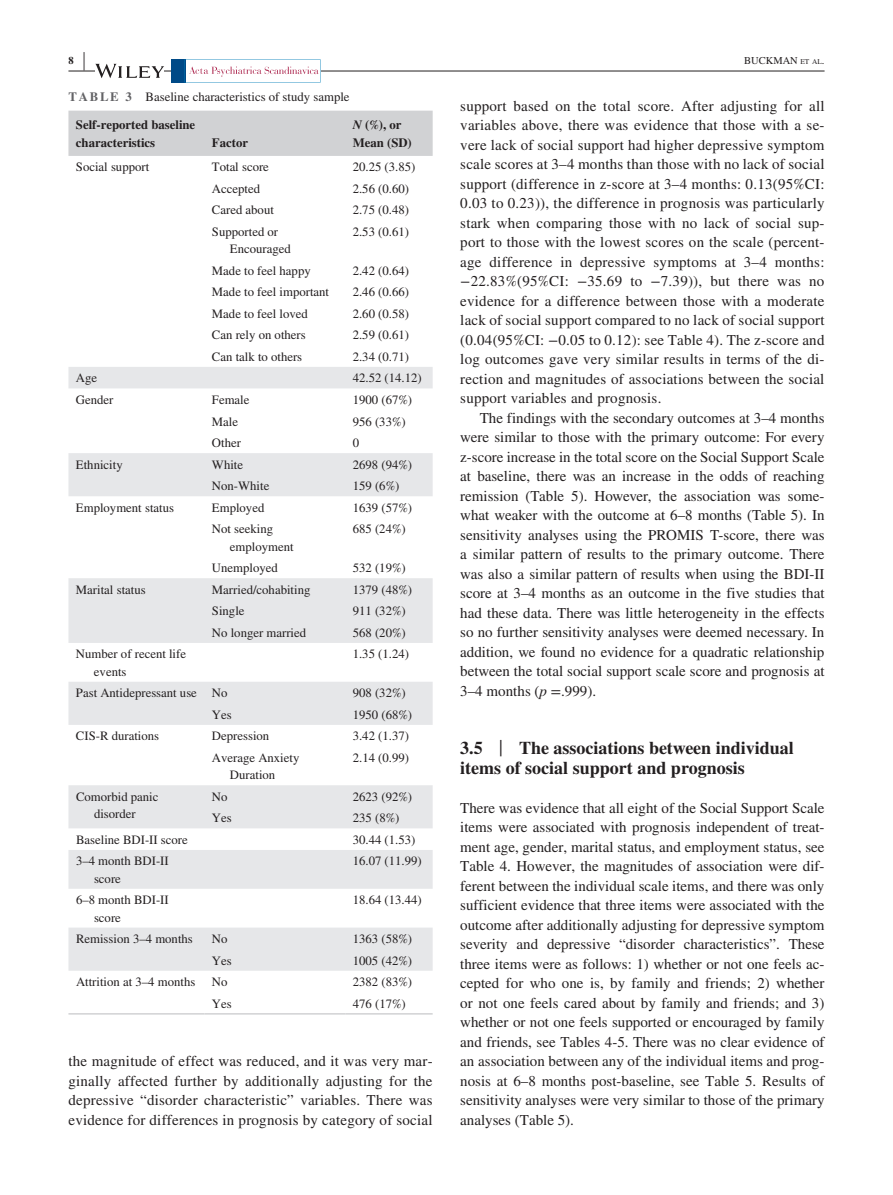
<style>
.page{position:relative;width:893px;height:1195px;background:#fff}
.page>*{position:absolute;margin:0;border:0;box-sizing:border-box;transform-origin:0 0}
.t1{font:700 25.95px "STIX";color:#231f20;scale:.36 1}
.t2{font:700 18px/19.5px "STIX";color:#231f20}
.t3{font:15px/19.5px "STIX";letter-spacing:.015em;color:#231f20;text-align:justify}
.t4{font:12.75px/17.2px "STIX";color:#231f20}
.t5{font:700 12.75px/17.2px "STIX";color:#231f20}
.t6{font:10.5px "STIX";color:#231f20}
.t7{font:700 10.5px "STIX";color:#231f20}
.s1{font-size:7.35px}
.s2{font-weight:700;color:#636366}
.s3{font-style:italic}
.s4{font-weight:400;font-size:23.7px}
</style>
<div class="page">
<hr style="left:68px;top:71px;width:756px;height:1px;background:#231f20">
<svg style="left:95px;top:64px;width:69px;height:14px"></svg>
<div style="left:172px;top:59px;width:14px;height:24px;background:#004a87"></div>
<svg style="left:185px;top:59px;width:136px;height:24px"></svg>
<div style="left:68px;top:111px;width:365px;height:45px;background:#d1d2d4"></div>
<svg style="left:68px;top:367px;width:365px;height:604px"></svg>
<hr style="left:68px;top:1013px;width:136px;height:1px;background:#d1d2d4">
<hr style="left:204px;top:1013px;width:141px;height:1px;background:#d1d2d4">
<hr style="left:345px;top:1013px;width:88px;height:1px;background:#d1d2d4">
<p class="t7" style="left:68px;top:54px;width:7px">8</p>
<h1 class="t1" style="left:83px;top:46px;width:7px">|</h1>
<p class="t6" style="left:744px;top:53px;width:82px">BUCKMAN <span class="s1">et al</span>.</p>
<p class="t4" style="left:68px;top:89px;width:283px"><span class="s2">TABLE 3</span> Baseline characteristics of study sample</p>
<p class="t5" style="left:76px;top:116px;width:121px">Self-reported baseline characteristics</p>
<p class="t5" style="left:353px;top:116px;width:61px"><span class="s3">N</span> (%), or<br>Mean (SD)</p>
<p class="t5" style="left:212px;top:134px;width:38px">Factor</p>
<p class="t4" style="left:76px;top:159px;width:75px">Social support</p>
<p class="t4" style="left:212px;top:159px;width:59px">Total score</p>
<p class="t4" style="left:353px;top:159px;width:64px">20.25 (3.85)</p>
<p class="t4" style="left:212px;top:181px;width:50px">Accepted</p>
<p class="t4" style="left:353px;top:181px;width:58px">2.56 (0.60)</p>
<p class="t4" style="left:212px;top:202px;width:63px">Cared about</p>
<p class="t4" style="left:353px;top:202px;width:58px">2.75 (0.48)</p>
<p class="t4" style="left:230px;top:224px;width:62px;text-indent:-18px">Supported or<br>Encouraged</p>
<p class="t4" style="left:353px;top:224px;width:58px">2.53 (0.61)</p>
<p class="t4" style="left:212px;top:263px;width:100px">Made to feel happy</p>
<p class="t4" style="left:353px;top:263px;width:58px">2.42 (0.64)</p>
<p class="t4" style="left:212px;top:284px;width:119px">Made to feel important</p>
<p class="t4" style="left:353px;top:284px;width:58px">2.46 (0.66)</p>
<p class="t4" style="left:212px;top:306px;width:97px">Made to feel loved</p>
<p class="t4" style="left:353px;top:306px;width:58px">2.60 (0.58)</p>
<p class="t4" style="left:212px;top:327px;width:95px">Can rely on others</p>
<p class="t4" style="left:353px;top:327px;width:58px">2.59 (0.61)</p>
<p class="t4" style="left:212px;top:349px;width:92px">Can talk to others</p>
<p class="t4" style="left:353px;top:349px;width:58px">2.34 (0.71)</p>
<p class="t4" style="left:76px;top:370px;width:23px">Age</p>
<p class="t4" style="left:353px;top:370px;width:71px">42.52 (14.12)</p>
<p class="t4" style="left:76px;top:392px;width:39px">Gender</p>
<p class="t4" style="left:212px;top:392px;width:39px">Female</p>
<p class="t4" style="left:353px;top:392px;width:61px">1900 (67%)</p>
<p class="t4" style="left:212px;top:413px;width:28px">Male</p>
<p class="t4" style="left:353px;top:413px;width:55px">956 (33%)</p>
<p class="t4" style="left:212px;top:435px;width:31px">Other</p>
<p class="t4" style="left:353px;top:435px;width:8px">0</p>
<p class="t4" style="left:76px;top:457px;width:48px">Ethnicity</p>
<p class="t4" style="left:212px;top:457px;width:33px">White</p>
<p class="t4" style="left:353px;top:457px;width:61px">2698 (94%)</p>
<p class="t4" style="left:212px;top:478px;width:59px">Non-White</p>
<p class="t4" style="left:353px;top:478px;width:48px">159 (6%)</p>
<p class="t4" style="left:76px;top:500px;width:100px">Employment status</p>
<p class="t4" style="left:212px;top:500px;width:54px">Employed</p>
<p class="t4" style="left:353px;top:500px;width:61px">1639 (57%)</p>
<p class="t4" style="left:230px;top:521px;width:65px;text-indent:-18px">Not seeking employment</p>
<p class="t4" style="left:353px;top:521px;width:55px">685 (24%)</p>
<p class="t4" style="left:212px;top:560px;width:67px">Unemployed</p>
<p class="t4" style="left:353px;top:560px;width:55px">532 (19%)</p>
<p class="t4" style="left:76px;top:582px;width:71px">Marital status</p>
<p class="t4" style="left:212px;top:582px;width:100px">Married/cohabiting</p>
<p class="t4" style="left:353px;top:582px;width:61px">1379 (48%)</p>
<p class="t4" style="left:212px;top:603px;width:34px">Single</p>
<p class="t4" style="left:353px;top:603px;width:55px">911 (32%)</p>
<p class="t4" style="left:212px;top:625px;width:96px">No longer married</p>
<p class="t4" style="left:353px;top:625px;width:55px">568 (20%)</p>
<p class="t4" style="left:94px;top:646px;width:94px;text-indent:-18px">Number of recent life events</p>
<p class="t4" style="left:353px;top:646px;width:58px">1.35 (1.24)</p>
<p class="t4" style="left:76px;top:685px;width:153px">Past Antidepressant use No</p>
<p class="t4" style="left:353px;top:685px;width:55px">908 (32%)</p>
<p class="t4" style="left:212px;top:707px;width:21px">Yes</p>
<p class="t4" style="left:353px;top:707px;width:61px">1950 (68%)</p>
<p class="t4" style="left:76px;top:728px;width:85px">CIS-R durations</p>
<p class="t4" style="left:212px;top:728px;width:59px">Depression</p>
<p class="t4" style="left:353px;top:728px;width:58px">3.42 (1.37)</p>
<p class="t4" style="left:212px;top:750px;width:89px;text-align:center">Average Anxiety<br>Duration</p>
<p class="t4" style="left:353px;top:750px;width:58px">2.14 (0.99)</p>
<p class="t4" style="left:76px;top:789px;width:84px;text-align:center">Comorbid panic disorder</p>
<p class="t4" style="left:212px;top:789px;width:17px">No</p>
<p class="t4" style="left:353px;top:789px;width:61px">2623 (92%)</p>
<p class="t4" style="left:212px;top:810px;width:21px">Yes</p>
<p class="t4" style="left:353px;top:810px;width:48px">235 (8%)</p>
<p class="t4" style="left:76px;top:832px;width:113px">Baseline BDI-II score</p>
<p class="t4" style="left:353px;top:832px;width:64px">30.44 (1.53)</p>
<p class="t4" style="left:94px;top:853px;width:76px;text-indent:-18px">3–4 month BDI-II score</p>
<p class="t4" style="left:353px;top:853px;width:71px">16.07 (11.99)</p>
<p class="t4" style="left:94px;top:892px;width:76px;text-indent:-18px">6–8 month BDI-II score</p>
<p class="t4" style="left:353px;top:892px;width:71px">18.64 (13.44)</p>
<p class="t4" style="left:76px;top:931px;width:118px">Remission 3–4 months</p>
<p class="t4" style="left:212px;top:931px;width:17px">No</p>
<p class="t4" style="left:353px;top:931px;width:61px">1363 (58%)</p>
<p class="t4" style="left:212px;top:952px;width:21px">Yes</p>
<p class="t4" style="left:353px;top:952px;width:61px">1005 (42%)</p>
<p class="t4" style="left:76px;top:974px;width:121px">Attrition at 3–4 months</p>
<p class="t4" style="left:212px;top:974px;width:17px">No</p>
<p class="t4" style="left:353px;top:974px;width:61px">2382 (83%)</p>
<p class="t4" style="left:212px;top:996px;width:21px">Yes</p>
<p class="t4" style="left:353px;top:996px;width:55px">476 (17%)</p>
<p class="t3" style="left:68px;top:1053px;width:366px">the magnitude of effect was reduced, and it was very mar&shy;ginally affected further by additionally adjusting for the depressive “disorder characteristic” variables. There was evidence for differences in prognosis by category of social</p>
<p class="t3" style="left:460px;top:97px;width:366px">support based on the total score. After adjusting for all variables above, there was evidence that those with a se&shy;vere lack of social support had higher depressive symptom scale scores at 3–4 months than those with no lack of social support (difference in z-score at 3–4 months: 0.13(95%CI:<br>0.03 to 0.23)), the difference in prognosis was particularly stark when comparing those with no lack of social sup&shy;port to those with the lowest scores on the scale (percent&shy;age difference in depressive symptoms at 3–4 months: −22.83%(95%CI: −35.69 to −7.39)), but there was no evidence for a difference between those with a moderate lack of social support compared to no lack of social support (0.04(95%CI: −0.05 to 0.12): see Table 4). The z-score and log outcomes gave very similar results in terms of the di&shy;rection and magnitudes of associations between the social support variables and prognosis.</p>
<p class="t3" style="left:460px;top:409px;width:366px;text-indent:20px">The findings with the secondary outcomes at 3–4 months were similar to those with the primary outcome: For every z-score increase in the total score on the Social Support Scale at baseline, there was an increase in the odds of reaching remission (Table 5). However, the association was some&shy;what weaker with the outcome at 6–8 months (Table 5). In sensitivity analyses using the PROMIS T-score, there was a similar pattern of results to the primary outcome. There was also a similar pattern of results when using the BDI-II score at 3–4 months as an outcome in the five studies that had these data. There was little heterogeneity in the effects so no further sensitivity analyses were deemed necessary. In addition, we found no evidence for a quadratic relationship between the total social support scale score and prognosis at 3–4 months (<span class="s3">p</span> =.999).</p>
<p class="t2" style="left:460px;top:738px;width:335px">3.5 <span class="s4">|</span> The associations between individual items of social support and prognosis</p>
<p class="t3" style="left:460px;top:799px;width:366px">There was evidence that all eight of the Social Support Scale items were associated with prognosis independent of treat&shy;ment age, gender, marital status, and employment status, see Table 4. However, the magnitudes of association were dif&shy;ferent between the individual scale items, and there was only sufficient evidence that three items were associated with the outcome after additionally adjusting for depressive symptom severity and depressive “disorder characteristics”. These three items were as follows: 1) whether or not one feels ac&shy;cepted for who one is, by family and friends; 2) whether or not one feels cared about by family and friends; and 3) whether or not one feels supported or encouraged by family and friends, see Tables 4-5. There was no clear evidence of an association between any of the individual items and prog&shy;nosis at 6–8 months post-baseline, see Table 5. Results of sensitivity analyses were very similar to those of the primary analyses (Table 5).</p>
</div>
